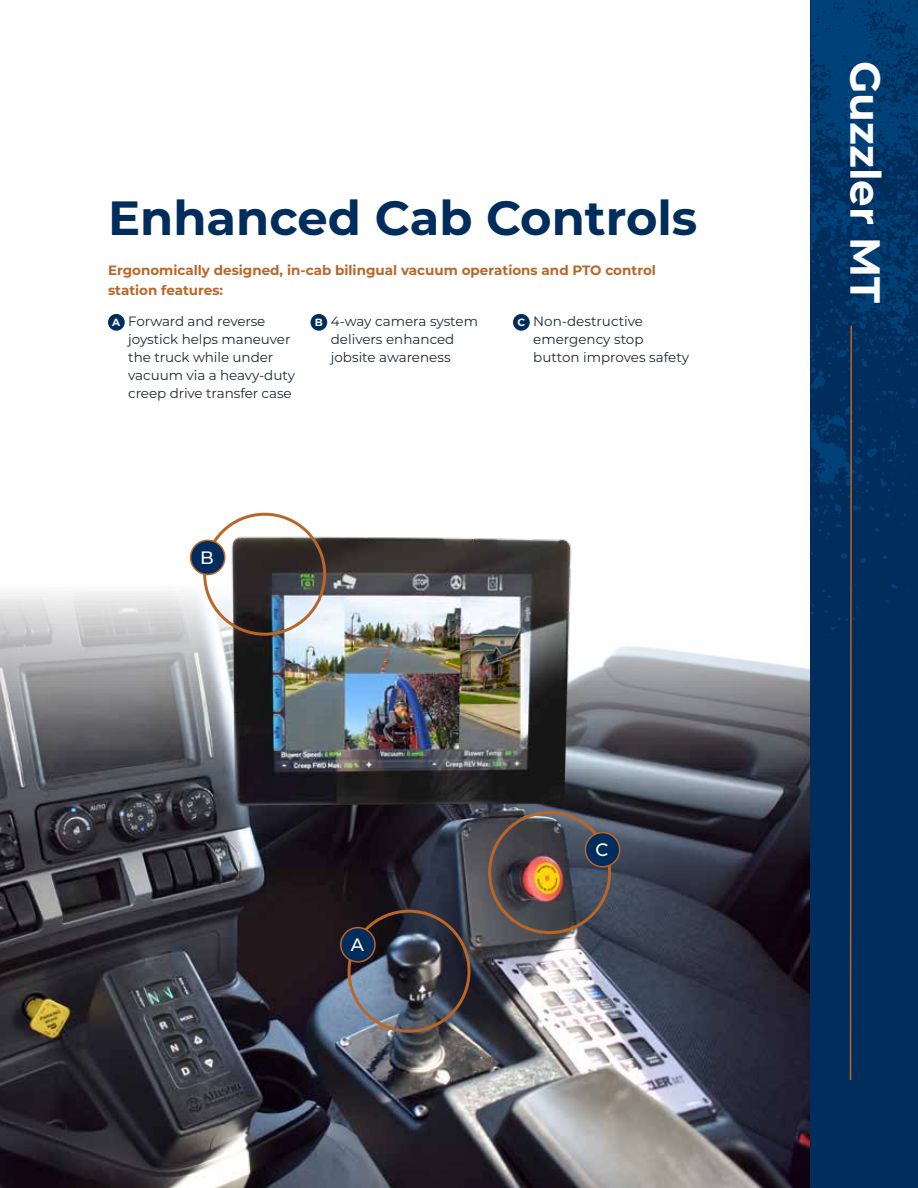
<style>
.page{position:relative;width:918px;height:1188px;background:#fff}
.page>*{position:absolute;margin:0;border:0;box-sizing:border-box;transform-origin:0 0}
.t1{font:700 48px "Montserrat";color:#002d5b}
.t2{font:700 42px "Montserrat";color:#fff}
.t3{font:500 18px "Montserrat";color:#fff}
.t4{font:13.5px/18px "Montserrat";letter-spacing:-.005em;color:#1c2a34}
.t5{font:700 13.5px/19.5px "Montserrat";color:#ba6628}
.s1{font-weight:700;font-size:10.5px;color:#fff}
</style>
<div class="page">
<div style="left:810px;top:0;width:108px;height:1188px;background:#002d5b"></div>
<svg style="left:812px;top:504px;width:96px;height:131px"></svg>
<svg style="left:812px;top:0;width:106px;height:500px"></svg>
<svg style="left:849px;top:324px;width:4px;height:756px"></svg>
<img style="left:0;top:544px;width:810px;height:644px">
<div style="left:108px;top:314px;width:17px;height:17px;background:#002d5b;border-radius:50%"></div>
<div style="left:311px;top:314px;width:16px;height:17px;background:#002d5b;border-radius:50%"></div>
<div style="left:513px;top:314px;width:17px;height:17px;background:#002d5b;border-radius:50%"></div>
<img style="left:196px;top:519px;width:407px;height:286px">
<div style="left:488px;top:811px;width:123px;height:123px;border:3px solid #ba6628;border-radius:50%"></div>
<div style="left:348px;top:910px;width:123px;height:123px;border:3px solid #ba6628;border-radius:50%"></div>
<div style="left:203px;top:513px;width:123px;height:123px;border:3px solid #ba6628;border-radius:50%"></div>
<div style="left:341px;top:928px;width:34px;height:34px;background:#002d5b;border-radius:50%"></div>
<div style="left:340px;top:927px;width:36px;height:36px;border:2px solid #ba6628;border-radius:50%"></div>
<div style="left:191px;top:540px;width:34px;height:35px;background:#002d5b;border-radius:50%"></div>
<div style="left:190px;top:540px;width:36px;height:35px;border:2px solid #ba6628;border-radius:50%"></div>
<div style="left:585px;top:833px;width:35px;height:34px;background:#002d5b;border-radius:50%"></div>
<div style="left:585px;top:832px;width:35px;height:36px;border:2px solid #ba6628;border-radius:50%"></div>
<h1 class="t1" style="left:108px;top:184px;width:591px">Enhanced Cab Controls</h1>
<p class="t5" style="left:108px;top:260px;width:549px">Ergonomically designed, in-cab bilingual vacuum operations and PTO control station features:</p>
<p class="t4" style="left:128px;top:312px;width:168px;text-indent:-16px"><span class="s1">A</span> Forward and reverse joystick helps maneuver the truck while under vacuum via a heavy-duty creep drive transfer case</p>
<p class="t4" style="left:331px;top:312px;width:149px;text-indent:-16px"><span class="s1">B</span> 4-way camera system delivers enhanced jobsite awareness</p>
<p class="t4" style="left:533px;top:312px;width:157px;text-indent:-16px"><span class="s1">C</span> Non-destructive emergency stop button improves safety</p>
<h3 class="t3" style="left:200px;top:545px;width:15px">B</h3>
<h3 class="t3" style="left:351px;top:932px;width:15px">A</h3>
<h3 class="t3" style="left:595px;top:837px;width:15px">C</h3>
<h2 class="t2" style="left:896px;top:61px;width:244px;rotate:90deg">Guzzler MT</h2>
</div>
